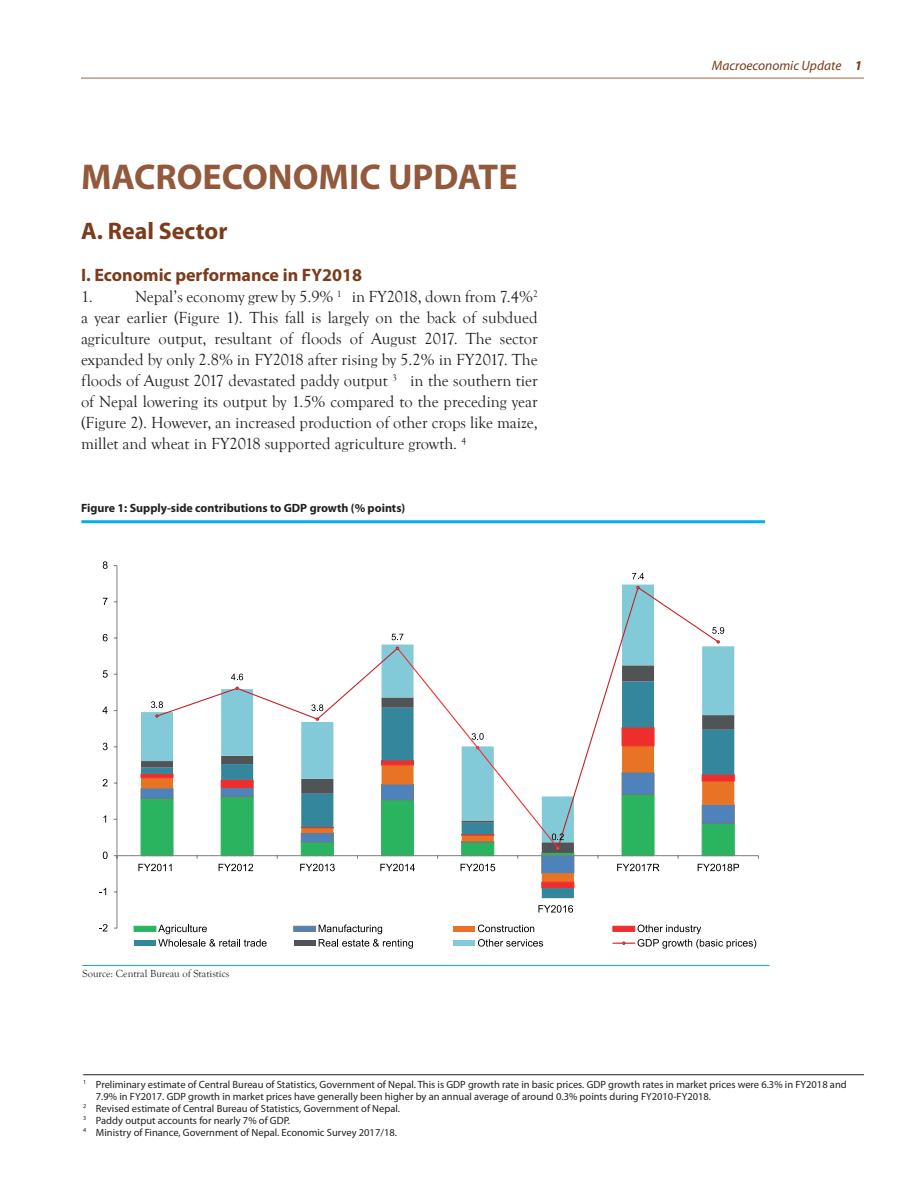
<style>
.page{position:relative;width:918px;height:1188px;background:#fff}
.page>*{position:absolute;margin:0;border:0;box-sizing:border-box;transform-origin:0 0}
.Headline{font:700 36px "Myriad Pro";color:#92593d}
.Subhead-1{font:700 24px "Myriad Pro";color:#7a3c1c}
.Subhead-2{font:700 18px "Myriad Pro";color:#7a3c1c}
.Body_text{font:16.5px/21px "Goudy Old Style T";color:#231f20;text-align:justify}
.t1{font:italic 13.5px "Myriad Pro";color:#7a3c1c}
.Figure_text{font:700 12px "Myriad Pro";color:#231f20}
.footnote{font:10.5px/12px "Myriad Pro";color:#231f20}
.source{font:10.5px "Goudy Old Style T";color:#231f20}
.s1{font-weight:700}
</style>
<div class="page">
<hr style="left:81px;top:78px;width:783px;height:1px;background:#a0673a">
<hr style="left:83px;top:1074px;width:781px;height:1px;background:#231f20">
<div style="left:702px;top:823px;width:33px;height:33px;background:#2bb45f"></div>
<svg style="left:734px;top:804px;width:1px;height:20px"></svg>
<svg style="left:141px;top:853px;width:593px;height:45px"></svg>
<svg style="left:141px;top:585px;width:593px;height:257px"></svg>
<hr style="left:117px;top:566px;width:1px;height:362px;background:#7c7f80">
<hr style="left:117px;top:855px;width:641px;height:1px;background:#7c7f80">
<svg style="left:156px;top:586px;width:564px;height:264px"></svg>
<svg style="left:155px;top:714px;width:4px;height:4px"></svg>
<svg style="left:316px;top:717px;width:3px;height:4px"></svg>
<svg style="left:636px;top:586px;width:4px;height:3px"></svg>
<svg style="left:717px;top:640px;width:3px;height:4px"></svg>
<svg style="left:151px;top:701px;width:12px;height:7px"></svg>
<svg style="left:231px;top:674px;width:12px;height:6px"></svg>
<svg style="left:311px;top:704px;width:12px;height:7px"></svg>
<svg style="left:392px;top:634px;width:12px;height:6px"></svg>
<svg style="left:396px;top:647px;width:168px;height:203px"></svg>
<svg style="left:632px;top:573px;width:12px;height:7px"></svg>
<svg style="left:712px;top:627px;width:12px;height:7px"></svg>
<svg style="left:99px;top:924px;width:9px;height:7px"></svg>
<svg style="left:99px;top:888px;width:7px;height:7px"></svg>
<svg style="left:103px;top:852px;width:5px;height:7px"></svg>
<svg style="left:103px;top:779px;width:5px;height:7px"></svg>
<svg style="left:103px;top:743px;width:5px;height:7px"></svg>
<svg style="left:102px;top:706px;width:6px;height:8px"></svg>
<svg style="left:103px;top:670px;width:5px;height:8px"></svg>
<svg style="left:103px;top:634px;width:5px;height:7px"></svg>
<svg style="left:103px;top:598px;width:5px;height:7px"></svg>
<svg style="left:103px;top:561px;width:5px;height:8px"></svg>
<svg style="left:138px;top:864px;width:34px;height:7px"></svg>
<svg style="left:219px;top:864px;width:34px;height:7px"></svg>
<svg style="left:300px;top:864px;width:35px;height:7px"></svg>
<svg style="left:380px;top:864px;width:35px;height:7px"></svg>
<svg style="left:461px;top:864px;width:34px;height:7px"></svg>
<svg style="left:617px;top:864px;width:43px;height:7px"></svg>
<svg style="left:698px;top:864px;width:41px;height:7px"></svg>
<div style="left:134px;top:926px;width:22px;height:6px;background:#2bb45f;border:1px solid #2bb45f"></div>
<svg style="left:293px;top:926px;width:23px;height:6px"></svg>
<div style="left:453px;top:926px;width:22px;height:5px;background:#e97324"></div>
<svg style="left:478px;top:925px;width:56px;height:7px"></svg>
<div style="left:134px;top:941px;width:22px;height:5px;background:#33869b"></div>
<svg style="left:158px;top:925px;width:109px;height:22px"></svg>
<div style="left:294px;top:941px;width:22px;height:5px;background:#515456"></div>
<svg style="left:319px;top:925px;width:94px;height:24px"></svg>
<div style="left:453px;top:941px;width:22px;height:5px;background:#83cad8"></div>
<svg style="left:478px;top:939px;width:65px;height:8px"></svg>
<svg style="left:613px;top:925px;width:143px;height:24px"></svg>
<svg style="left:538px;top:905px;width:35px;height:8px"></svg>
<hr style="left:81px;top:520px;width:684px;height:3px;background:#00aeef">
<hr style="left:82px;top:965px;width:688px;height:1px;background:#00aeef">
<p class="Headline" style="left:81px;top:157px;width:438px">MACROECONOMIC UPDATE</p>
<p class="Subhead-1" style="left:81px;top:217px;width:148px">A. Real Sector</p>
<p class="Subhead-2" style="left:81px;top:265px;width:283px">I. Economic performance in FY2018</p>
<p class="Body_text" style="left:81px;top:287px;width:13px">1.</p>
<p class="Body_text" style="left:81px;top:287px;width:458px;text-indent:54px">Nepal’s economy grew by 5.9% <sup>1</sup> in FY2018, down from 7.4%<sup>2 </sup>a year earlier (Figure 1). This fall is largely on the back of subdued agriculture output, resultant of floods of August 2017. The sector expanded by only 2.8% in FY2018 after rising by 5.2% in FY2017. The floods of August 2017 devastated paddy output <sup>3</sup> in the southern tier of Nepal lowering its output by 1.5% compared to the preceding year (Figure 2). However, an increased production of other crops like maize, millet and wheat in FY2018 supported agriculture growth. <sup>4</sup></p>
<p class="Figure_text" style="left:81px;top:501px;width:326px">Figure 1: Supply-side contributions to GDP growth (% points)</p>
<p class="t1" style="left:712px;top:58px;width:152px">Macroeconomic Update <span class="s1">1</span></p>
<p class="source" style="left:83px;top:968px;width:148px">Source: Central Bureau of Statistics</p>
<p class="footnote" style="left:96px;top:1079px;width:752px;text-indent:-13px"><sup>1</sup> Preliminary estimate of Central Bureau of Statistics, Government of Nepal. This is GDP growth rate in basic prices. GDP growth rates in market prices were 6.3% in FY2018 and<br>7.9% in FY2017. GDP growth in market prices have generally been higher by an annual average of around 0.3% points during FY2010-FY2018.</p>
<p class="footnote" style="left:83px;top:1103px;width:318px"><sup>2</sup> Revised estimate of Central Bureau of Statistics, Government of Nepal.</p>
<p class="footnote" style="left:83px;top:1115px;width:208px"><sup>3</sup> Paddy output accounts for nearly 7% of GDP.</p>
<p class="footnote" style="left:83px;top:1127px;width:315px"><sup>4</sup> Ministry of Finance, Government of Nepal. Economic Survey 2017/18.</p>
</div>
